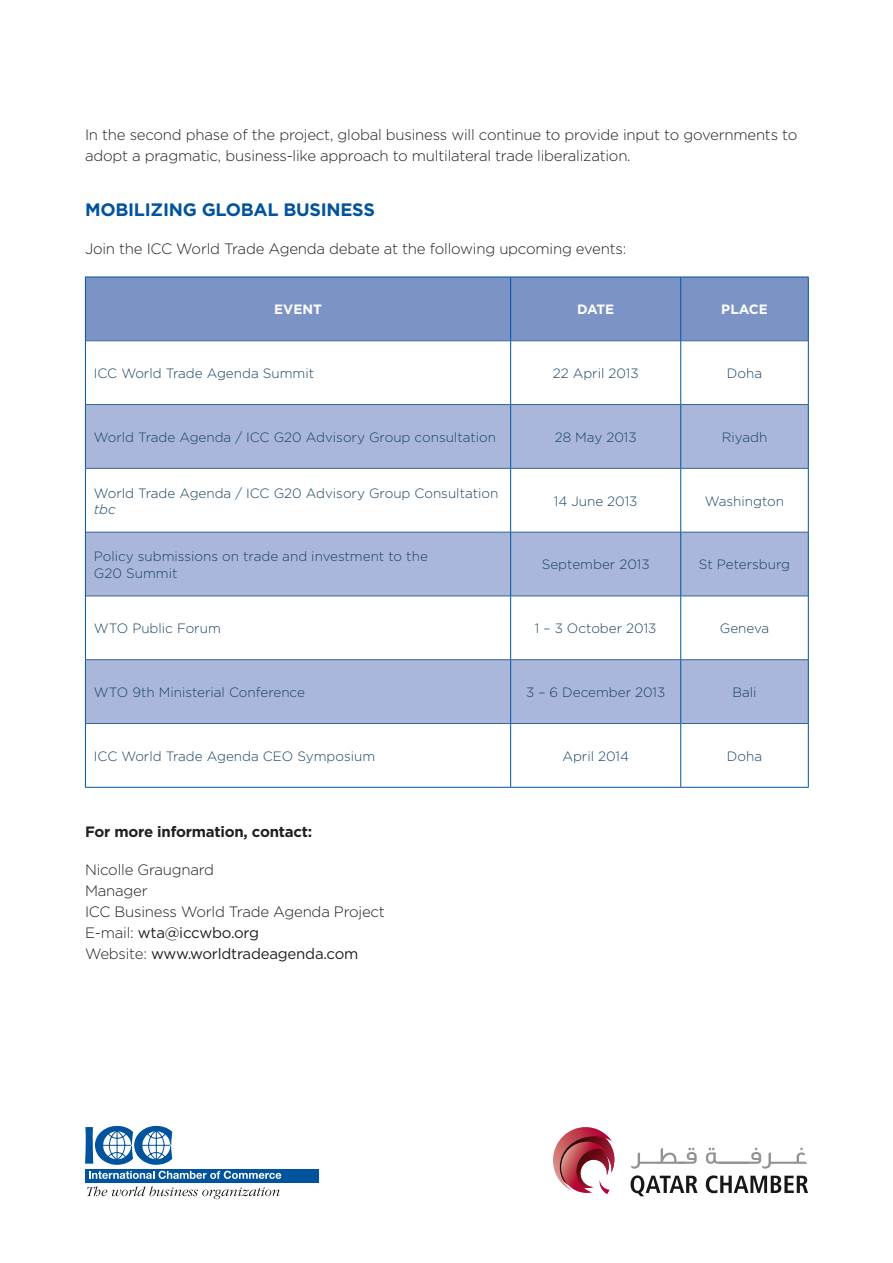
<style>
.page{position:relative;width:893px;height:1263px;background:#fff}
.page>*{position:absolute;margin:0;border:0;box-sizing:border-box;transform-origin:0 0}
.t1{font:700 18px "Gotham";letter-spacing:-.015em;color:#01539e}
.t2{font:300 15px/21px "Gotham";letter-spacing:-.015em;color:#231f20}
.t3{font:700 15px "Gotham";letter-spacing:-.015em;color:#231f20}
.t4{font:300 13.5px/16.2px "Gotham";color:#194363}
.t5{font:700 13.5px "Gotham";color:#fff}
.t6{font:italic 300 13.5px "Gotham";color:#194363}
.s1{font-weight:400}
</style>
<div class="page">
<div style="left:86px;top:278px;width:722px;height:62px;background:#7c93c6"></div>
<svg style="left:86px;top:341px;width:722px;height:63px"></svg>
<svg style="left:86px;top:405px;width:722px;height:318px;fill:#aab7da"></svg>
<hr style="left:86px;top:340px;width:424px;height:1px;background:#346594">
<hr style="left:511px;top:340px;width:169px;height:1px;background:#346594">
<hr style="left:681px;top:340px;width:127px;height:1px;background:#346594">
<hr style="left:86px;top:404px;width:424px;height:1px;background:#346594">
<hr style="left:511px;top:404px;width:169px;height:1px;background:#346594">
<hr style="left:681px;top:404px;width:127px;height:1px;background:#346594">
<hr style="left:86px;top:468px;width:424px;height:1px;background:#346594">
<hr style="left:511px;top:468px;width:169px;height:1px;background:#346594">
<hr style="left:681px;top:468px;width:127px;height:1px;background:#346594">
<hr style="left:86px;top:532px;width:424px;height:1px;background:#346594">
<hr style="left:511px;top:532px;width:169px;height:1px;background:#346594">
<hr style="left:681px;top:532px;width:127px;height:1px;background:#346594">
<hr style="left:86px;top:595px;width:424px;height:1px;background:#346594">
<hr style="left:511px;top:595px;width:169px;height:1px;background:#346594">
<hr style="left:681px;top:595px;width:127px;height:1px;background:#346594">
<hr style="left:86px;top:659px;width:424px;height:1px;background:#346594">
<hr style="left:511px;top:659px;width:169px;height:1px;background:#346594">
<hr style="left:681px;top:659px;width:127px;height:1px;background:#346594">
<hr style="left:86px;top:723px;width:424px;height:1px;background:#346594">
<hr style="left:511px;top:723px;width:169px;height:1px;background:#346594">
<hr style="left:681px;top:723px;width:127px;height:1px;background:#346594">
<hr style="left:85px;top:277px;width:426px;height:1px;background:#01539e">
<hr style="left:85px;top:277px;width:1px;height:64px;background:#01539e">
<hr style="left:511px;top:277px;width:170px;height:1px;background:#01539e">
<hr style="left:510px;top:277px;width:1px;height:64px;background:#01539e">
<hr style="left:681px;top:277px;width:128px;height:1px;background:#01539e">
<hr style="left:680px;top:277px;width:1px;height:64px;background:#01539e">
<hr style="left:808px;top:277px;width:1px;height:64px;background:#01539e">
<hr style="left:85px;top:341px;width:1px;height:64px;background:#01539e">
<hr style="left:510px;top:341px;width:1px;height:64px;background:#01539e">
<hr style="left:680px;top:341px;width:1px;height:64px;background:#01539e">
<hr style="left:808px;top:341px;width:1px;height:64px;background:#01539e">
<hr style="left:85px;top:405px;width:1px;height:63px;background:#01539e">
<hr style="left:510px;top:405px;width:1px;height:63px;background:#01539e">
<hr style="left:680px;top:405px;width:1px;height:63px;background:#01539e">
<hr style="left:808px;top:405px;width:1px;height:63px;background:#01539e">
<hr style="left:85px;top:468px;width:1px;height:64px;background:#01539e">
<hr style="left:510px;top:468px;width:1px;height:64px;background:#01539e">
<hr style="left:680px;top:468px;width:1px;height:64px;background:#01539e">
<hr style="left:808px;top:468px;width:1px;height:64px;background:#01539e">
<hr style="left:85px;top:532px;width:1px;height:64px;background:#01539e">
<hr style="left:510px;top:532px;width:1px;height:64px;background:#01539e">
<hr style="left:680px;top:532px;width:1px;height:64px;background:#01539e">
<hr style="left:808px;top:532px;width:1px;height:64px;background:#01539e">
<hr style="left:85px;top:596px;width:1px;height:64px;background:#01539e">
<hr style="left:510px;top:596px;width:1px;height:64px;background:#01539e">
<hr style="left:680px;top:596px;width:1px;height:64px;background:#01539e">
<hr style="left:808px;top:596px;width:1px;height:64px;background:#01539e">
<hr style="left:85px;top:660px;width:1px;height:63px;background:#01539e">
<hr style="left:510px;top:660px;width:1px;height:63px;background:#01539e">
<hr style="left:680px;top:660px;width:1px;height:63px;background:#01539e">
<hr style="left:808px;top:660px;width:1px;height:63px;background:#01539e">
<hr style="left:85px;top:723px;width:1px;height:64px;background:#01539e">
<hr style="left:510px;top:723px;width:1px;height:64px;background:#01539e">
<hr style="left:680px;top:723px;width:1px;height:64px;background:#01539e">
<hr style="left:808px;top:723px;width:1px;height:64px;background:#01539e">
<hr style="left:85px;top:787px;width:426px;height:1px;background:#01539e">
<hr style="left:511px;top:787px;width:170px;height:1px;background:#01539e">
<hr style="left:681px;top:787px;width:128px;height:1px;background:#01539e">
<div style="left:85px;top:1169px;width:234px;height:14px;background:#01539e"></div>
<svg style="left:85px;top:1126px;width:87px;height:39px"></svg>
<svg style="left:89px;top:1171px;width:192px;height:8px"></svg>
<svg style="left:87px;top:1186px;width:193px;height:13px"></svg>
<svg style="left:553px;top:1127px;width:61px;height:67px"></svg>
<svg style="left:631px;top:1175px;width:66px;height:21px"></svg>
<svg style="left:706px;top:1175px;width:102px;height:18px"></svg>
<svg style="left:631px;top:1148px;width:66px;height:20px"></svg>
<svg style="left:706px;top:1147px;width:101px;height:21px"></svg>
<p class="t2" style="left:85px;top:123px;width:714px">In the second phase of the project, global business will continue to provide input to governments to adopt a pragmatic, business-like approach to multilateral trade liberalization.</p>
<h1 class="t1" style="left:85px;top:197px;width:291px">Mobi liZi ng global busi ness</h1>
<p class="t2" style="left:85px;top:237px;width:543px">Join the ICC World Trade Agenda debate at the following upcoming events:</p>
<p class="t5" style="left:274px;top:301px;width:49px">Event</p>
<p class="t5" style="left:577px;top:301px;width:39px">Date</p>
<p class="t5" style="left:721px;top:301px;width:48px">Plac e</p>
<p class="t4" style="left:94px;top:365px;width:222px">ICC World Trade Agenda Summit</p>
<p class="t4" style="left:553px;top:365px;width:87px">22 April 2013</p>
<p class="t4" style="left:727px;top:365px;width:37px">Doha</p>
<p class="t4" style="left:94px;top:429px;width:404px">World Trade Agenda / ICC G20 Advisory Group consultation</p>
<p class="t4" style="left:555px;top:429px;width:83px">28 May 2013</p>
<p class="t4" style="left:722px;top:429px;width:47px">Riyadh</p>
<p class="t4" style="left:94px;top:484px;width:406px">World Trade Agenda / ICC G20 Advisory Group Consultation</p>
<p class="t6" style="left:94px;top:500px;width:23px">tbc</p>
<p class="t4" style="left:554px;top:492px;width:85px">14 June 2013</p>
<p class="t4" style="left:705px;top:492px;width:81px">Washington</p>
<p class="t4" style="left:94px;top:548px;width:335px">Policy submissions on trade and investment to the<br>G20 Summit</p>
<p class="t4" style="left:542px;top:556px;width:109px">September 2013</p>
<p class="t4" style="left:699px;top:556px;width:93px">St Petersburg</p>
<p class="t4" style="left:94px;top:620px;width:128px">WTO Public Forum</p>
<p class="t4" style="left:535px;top:620px;width:123px">1 – 3 October 2013</p>
<p class="t4" style="left:720px;top:620px;width:51px">Geneva</p>
<p class="t4" style="left:94px;top:684px;width:213px">WTO 9th Ministerial Conference</p>
<p class="t4" style="left:526px;top:684px;width:141px">3 – 6 December 2013</p>
<p class="t4" style="left:732px;top:684px;width:26px">Bali</p>
<p class="t4" style="left:94px;top:747px;width:283px">ICC World Trade Agenda CEO Symposium</p>
<p class="t4" style="left:562px;top:747px;width:68px">April 2014</p>
<p class="t4" style="left:727px;top:747px;width:37px">Doha</p>
<p class="t3" style="left:85px;top:821px;width:229px">For more information, contact:</p>
<p class="t2" style="left:85px;top:858px;width:301px">Nicolle Graugnard<br>Manager<br>ICC Business World Trade Agenda Project<br>E-mail: <span class="s1">wta@iccwbo.org<br></span>Website: <span class="s1">www.worldtradeagenda.com</span></p>
</div>
